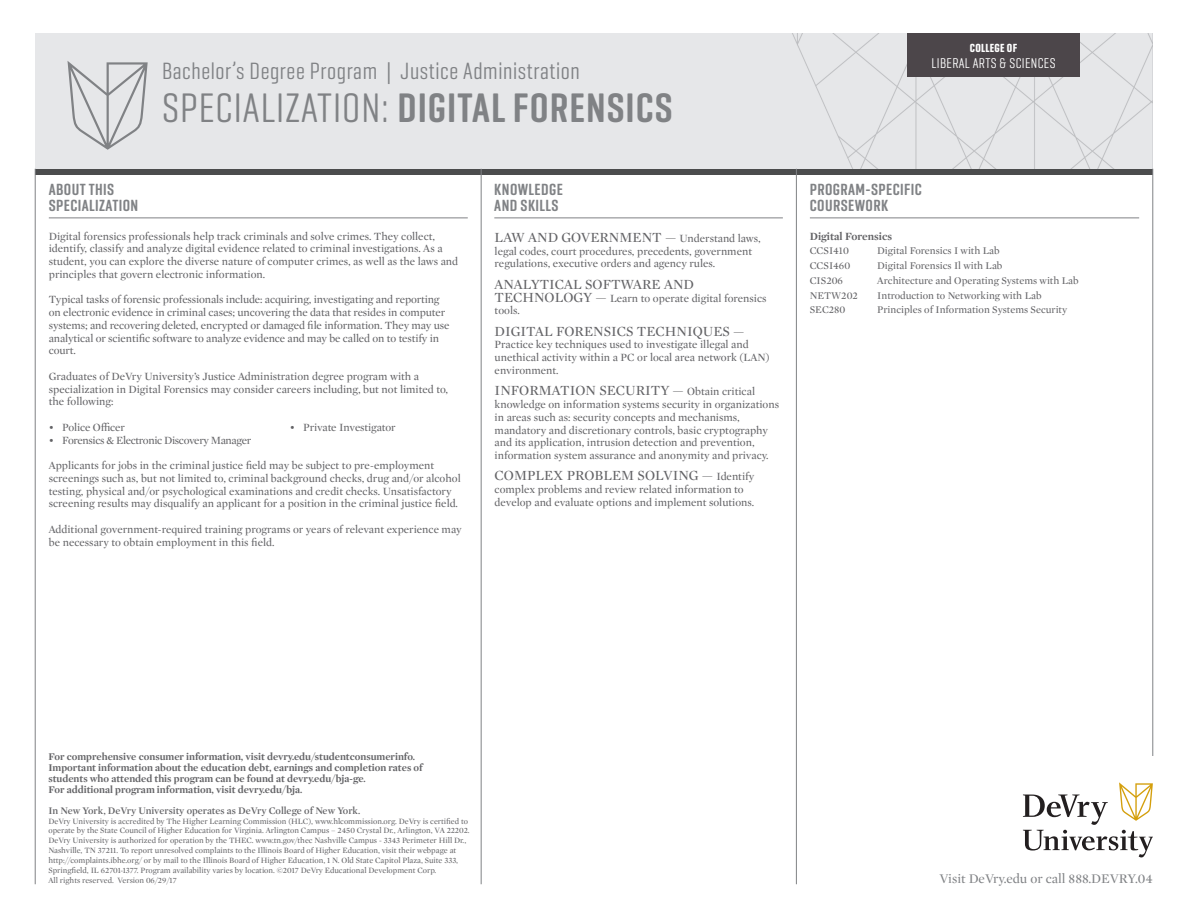
<style>
.page{position:relative;width:1188px;height:918px;background:#fff}
.page>*{position:absolute;margin:0;border:0;box-sizing:border-box;transform-origin:0 0}
.Specialization_Heade{font:600 42px "Geogrotesque Comp";letter-spacing:.025em;color:#808285}
.Bachelor_s_Degree_Pr{font:24px "Geogrotesque Comp";letter-spacing:.025em;color:#808285}
.Bold_Copy_Headers_wi{font:600 16.5px/16.5px "Geogrotesque Comp";letter-spacing:.025em;color:#808285}
.College_of_Tab_Regul{font:14.4px "Geogrotesque Comp";letter-spacing:.025em;color:#fff}
.Knowledge___Skills_C{font:14.25px "Mercury Display";color:#636366}
.t1{font:13.5px "Mercury Display";color:#808285}
.College_of_Tab_Bold{font:700 12px "Geogrotesque Comp";letter-spacing:.025em;color:#fff}
.Mercury_Body_Copy{font:11.25px/12.8px "Mercury Display";color:#636366}
.Knowledge___Skills_C-2{font:11.25px/12.8px "Mercury Display";color:#636366}
.Mercury_Body_Copy-2{font:11.25px "Mercury Display";letter-spacing:-.03em;color:#636366}
.Mercury_Class_Names{font:700 11.25px "Mercury Display";color:#636366}
.Disclaimer_Front_Pag{font:700 10.5px/11.2px "Mercury Display";color:#636366}
.Mercury_Class_Names-2{font:10.5px "Mercury Display";color:#636366}
.Disclaimer_Back_Page{font:600 10.35px "Mercury Display";color:#636366}
.Disclaimer_Back_Page-2{font:8.25px/9.9px "Mercury Display";color:#636366}
.s1{font-weight:400}
.s2{font-size:11.25px}
.s3{font-size:14.25px}
</style>
<div class="page">
<div style="left:35px;top:34px;width:1118px;height:135px;background:#e6e7e9"></div>
<svg style="left:36px;top:169px;width:1117px;height:7px;background:#646566"></svg>
<hr style="left:1153px;top:169px;width:1px;height:587px;background:#808285">
<hr style="left:35px;top:169px;width:1px;height:715px;background:#808285">
<hr style="left:481px;top:169px;width:1px;height:715px;background:#808285">
<hr style="left:796px;top:169px;width:1px;height:715px;background:#808285">
<hr style="left:810px;top:218px;width:329px;height:1px;background:#808285">
<hr style="left:49px;top:218px;width:419px;height:1px;background:#808285">
<hr style="left:494px;top:218px;width:289px;height:1px;background:#808285">
<svg style="left:1023px;top:782px;width:130px;height:75px"></svg>
<svg style="left:68px;top:61px;width:80px;height:89px;background:#d3d4d6"></svg>
<div style="left:907px;top:34px;width:173px;height:43px;background:#4c464a"></div>
<p class="Bachelor_s_Degree_Pr" style="left:162px;top:56px;width:419px">Bachelor’s Degree Program | Justice Administration</p>
<p class="Specialization_Heade" style="left:162px;top:81px;width:512px"><span class="s1">SPECIALIZATION:</span> DIGITAL FORENSICS</p>
<p class="Bold_Copy_Headers_wi" style="left:49px;top:180px;width:91px">ABOUT THIS<br>SPECIALIZATION</p>
<p class="Bold_Copy_Headers_wi" style="left:494px;top:180px;width:70px">KNOWLEDGE<br>AND SKILLS</p>
<p class="Mercury_Body_Copy" style="left:49px;top:229px;width:411px">Digital forensics professionals help track criminals and solve crimes. They collect, identify, classify and analyze digital evidence related to criminal investigations. As a student, you can explore the diverse nature of computer crimes, as well as the laws and principles that govern electronic information.</p>
<p class="Mercury_Body_Copy" style="left:49px;top:293px;width:402px">Typical tasks of forensic professionals include: acquiring, investigating and reporting on electronic evidence in criminal cases; uncovering the data that resides in computer systems; and recovering deleted, encrypted or damaged file information. They may use analytical or scientific software to analyze evidence and may be called on to testify in court.</p>
<p class="Mercury_Body_Copy" style="left:49px;top:369px;width:401px">Graduates of DeVry University’s Justice Administration degree program with a specialization in Digital Forensics may consider careers including, but not limited to, the following:</p>
<p class="Mercury_Body_Copy" style="left:49px;top:420px;width:78px">• Police Officer</p>
<p class="Mercury_Body_Copy-2" style="left:49px;top:432px;width:204px">• Forensics &amp; Electronic Discovery Manager</p>
<p class="Mercury_Body_Copy" style="left:290px;top:420px;width:107px">• Private Investigator</p>
<p class="Mercury_Body_Copy" style="left:49px;top:458px;width:413px">Applicants for jobs in the criminal justice field may be subject to pre-employment screenings such as, but not limited to, criminal background checks, drug and/or alcohol testing, physical and/or psychological examinations and credit checks. Unsatisfactory screening results may disqualify an applicant for a position in the criminal justice field.</p>
<p class="Mercury_Body_Copy" style="left:49px;top:522px;width:414px">Additional government-required training programs or years of relevant experience may be necessary to obtain employment in this field.</p>
<p class="Knowledge___Skills_C" style="left:495px;top:227px;width:267px">LAW AND GOVERNMENT — <span class="s2">Understand laws,</span></p>
<p class="Knowledge___Skills_C-2" style="left:495px;top:244px;width:259px">legal codes, court procedures, precedents, government regulations, executive orders and agency rules.</p>
<p class="Knowledge___Skills_C" style="left:495px;top:274px;width:201px">ANALYTICAL SOFTWARE AND</p>
<p class="Knowledge___Skills_C-2" style="left:495px;top:291px;width:273px"><span class="s3">TECHNOLOGY —</span> Learn to operate digital forensics tools.</p>
<p class="Knowledge___Skills_C" style="left:495px;top:321px;width:251px">DIGITAL FORENSICS TECHNIQUES —</p>
<p class="Knowledge___Skills_C-2" style="left:495px;top:338px;width:276px">Practice key techniques used to investigate illegal and unethical activity within a PC or local area network (LAN) environment.</p>
<p class="Knowledge___Skills_C" style="left:495px;top:381px;width:262px">INFORMATION SECURITY — <span class="s2">Obtain critical</span></p>
<p class="Knowledge___Skills_C-2" style="left:495px;top:398px;width:286px">knowledge on information systems security in organizations in areas such as: security concepts and mechanisms, mandatory and discretionary controls, basic cryptography and its application, intrusion detection and prevention, information system assurance and anonymity and privacy.</p>
<p class="Knowledge___Skills_C" style="left:495px;top:466px;width:261px">COMPLEX PROBLEM SOLVING — <span class="s2">Identify</span></p>
<p class="Knowledge___Skills_C-2" style="left:495px;top:483px;width:261px">complex problems and review related information to develop and evaluate options and implement solutions.</p>
<p class="College_of_Tab_Bold" style="left:970px;top:40px;width:49px">COLLEGE OF</p>
<p class="College_of_Tab_Regul" style="left:932px;top:54px;width:125px">LIBERAL ARTS &amp; SCIENCES</p>
<p class="Bold_Copy_Headers_wi" style="left:810px;top:180px;width:113px">PROGRAM-SPECIFIC<br>COURSEWORK</p>
<p class="Mercury_Class_Names" style="left:810px;top:228px;width:84px">Digital Forensics</p>
<p class="Mercury_Class_Names-2" style="left:810px;top:244px;width:41px">CCSI410</p>
<p class="Mercury_Class_Names-2" style="left:877px;top:244px;width:124px">Digital Forensics I with Lab</p>
<p class="Mercury_Class_Names-2" style="left:810px;top:258px;width:42px">CCSI460</p>
<p class="Mercury_Class_Names-2" style="left:877px;top:258px;width:127px">Digital Forensics Il with Lab</p>
<p class="Mercury_Class_Names-2" style="left:810px;top:273px;width:35px">CIS206</p>
<p class="Mercury_Class_Names-2" style="left:877px;top:273px;width:203px">Architecture and Operating Systems with Lab</p>
<p class="Mercury_Class_Names-2" style="left:810px;top:288px;width:50px">NETW202</p>
<p class="Mercury_Class_Names-2" style="left:877px;top:288px;width:166px">Introduction to Networking with Lab</p>
<p class="Mercury_Class_Names-2" style="left:810px;top:303px;width:37px">SEC280</p>
<p class="Mercury_Class_Names-2" style="left:877px;top:303px;width:191px">Principles of Information Systems Security</p>
<p class="Disclaimer_Front_Pag" style="left:48px;top:750px;width:368px">For comprehensive consumer information, visit devry.edu/studentconsumerinfo.</p>
<p class="Disclaimer_Front_Pag" style="left:48px;top:761px;width:376px">Important information about the education debt, earnings and completion rates of students who attended this program can be found at devry.edu/bja-ge.<br>For additional program information, visit devry.edu/bja.</p>
<p class="Disclaimer_Back_Page" style="left:48px;top:803px;width:313px">In New York, DeVry University operates as DeVry College of New York.</p>
<p class="Disclaimer_Back_Page-2" style="left:48px;top:816px;width:423px">DeVry University is accredited by The Higher Learning Commission (HLC), www.hlcommission.org. DeVry is certified to operate by the State Council of Higher Education for Virginia. Arlington Campus – 2450 Crystal Dr., Arlington, VA 22202.<br>DeVry University is authorized for operation by the THEC. www.tn.gov/thec Nashville Campus - 3343 Perimeter Hill Dr., Nashville, TN 37211. To report unresolved complaints to the Illinois Board of Higher Education, visit their webpage at http://complaints.ibhe.org/ or by mail to the Illinois Board of Higher Education, 1 N. Old State Capitol Plaza, Suite 333, Springfield, IL 62701-1377. Program availability varies by location. ©2017 DeVry Educational Development Corp.<br>All rights reserved. Version 06/29/17</p>
<p class="t1" style="left:940px;top:869px;width:215px">Visit DeVry.edu or call 888.DEVRY.04</p>
</div>
